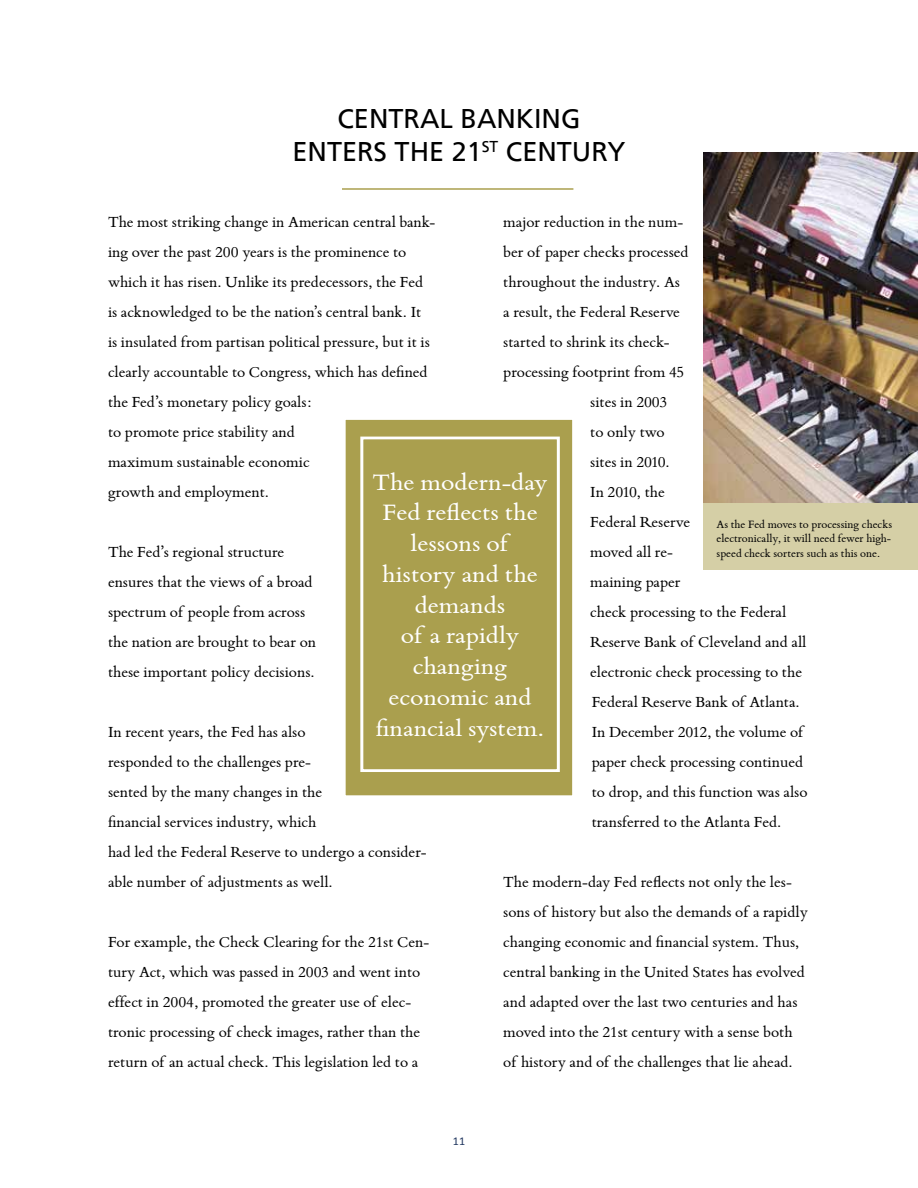
<style>
.page{position:relative;width:918px;height:1188px;background:#fff}
.page>*{position:absolute;margin:0;border:0;box-sizing:border-box;transform-origin:0 0}
.t1{font:27px/33px "Frutiger LT";color:#000;text-align:center}
.t2{font:25.2px/30.8px "Bembo";color:#fff;text-align:center;scale:1.07 1}
.t3{font:16.5px/30px "Bembo";color:#000}
.t4{font:12px/14.5px "Bembo";color:#000;text-align:justify}
.t5{font:12px "Calibri";color:#1f355e}
</style>
<div class="page">
<div style="left:345px;top:419px;width:228px;height:377px;background:#aa9f4e"></div>
<div style="left:344px;top:418px;width:230px;height:379px;border:1px solid #fff"></div>
<div style="left:360px;top:437px;width:200px;height:335px;border:3px solid #fff"></div>
<hr style="left:342px;top:188px;width:231px;height:2px;background:#aa9f4e">
<img style="left:704px;top:152px;width:214px;height:351px">
<div style="left:704px;top:503px;width:214px;height:67px;background:#d5cfa6"></div>
<h1 class="t1" style="left:293px;top:103px;width:334px">CENTRAL BANKING<br>E NTERS THE 21<sup>ST</sup> CENTU RY</h1>
<p class="t3" style="left:108px;top:208px;width:329px">The most striking change in American central bank&shy;ing over the past 200 years is the prominence to which it has risen. Unlike its predecessors, the Fed is acknowledged to be the nation’s central bank. It<br>is insulated from partisan political pressure, but it is clearly accountable to Congress, which has defined the Fed’s monetary policy goals:<br>to promote price stability and<br>maximum sustainable economic<br>growth and employment.</p>
<p class="t3" style="left:503px;top:208px;width:182px">major reduction in the num-</p>
<p class="t3" style="left:503px;top:238px;width:187px">ber of paper checks processed</p>
<p class="t3" style="left:503px;top:268px;width:178px">throughout the industry. As</p>
<p class="t3" style="left:503px;top:298px;width:178px">a result, the Federal Reserve</p>
<p class="t3" style="left:503px;top:328px;width:168px">started to shrink its check-</p>
<p class="t3" style="left:503px;top:358px;width:183px">processing footprint from 45</p>
<p class="t3" style="left:590px;top:388px;width:78px">sites in 2003</p>
<p class="t3" style="left:590px;top:418px;width:76px">to only two</p>
<p class="t3" style="left:590px;top:448px;width:81px">sites in 2010.</p>
<p class="t3" style="left:590px;top:478px;width:76px">In 2010, the</p>
<p class="t3" style="left:590px;top:508px;width:101px">Federal Reserve</p>
<p class="t3" style="left:590px;top:538px;width:84px">moved all re-</p>
<p class="t3" style="left:590px;top:568px;width:92px">maining paper</p>
<p class="t3" style="left:590px;top:598px;width:198px">check processing to the Federal</p>
<p class="t3" style="left:590px;top:627px;width:218px">Reserve Bank of Cleveland and all</p>
<p class="t3" style="left:590px;top:657px;width:213px">electronic check processing to the</p>
<p class="t3" style="left:592px;top:687px;width:210px">Federal Reserve Bank of Atlanta.</p>
<p class="t3" style="left:592px;top:717px;width:213px">In December 2012, the volume of</p>
<p class="t3" style="left:592px;top:747px;width:213px">paper check processing continued</p>
<p class="t3" style="left:592px;top:777px;width:217px">to drop, and this function was also</p>
<p class="t3" style="left:592px;top:807px;width:191px">transferred to the Atlanta Fed.</p>
<h2 class="t2" style="left:373px;top:467px;width:165px">The modern-day<br>Fed reflects the lessons of history and the demands<br>of a rapidly changing economic and financial system.</h2>
<p class="t4" style="left:717px;top:517px;width:177px">As the Fed moves to processing checks electronically, it will need fewer high&shy;speed check sorters such as this one.</p>
<p class="t3" style="left:108px;top:538px;width:210px">The Fed’s regional structure ensures that the views of a broad spectrum of people from across the nation are brought to bear on these important policy decisions.</p>
<p class="t3" style="left:108px;top:717px;width:320px">In recent years, the Fed has also<br>responded to the challenges pre-<br>sented by the many changes in the<br>financial services industry, which<br>had led the Federal Reserve to undergo a consider&shy;able number of adjustments as well.</p>
<p class="t3" style="left:503px;top:867px;width:306px">The modern-day Fed reflects not only the les&shy;sons of history but also the demands of a rapidly changing economic and financial system. Thus, central banking in the United States has evolved and adapted over the last two centuries and has moved into the 21st century with a sense both of history and of the challenges that lie ahead.</p>
<p class="t3" style="left:108px;top:927px;width:323px">For example, the Check Clearing for the 21st Cen&shy;tury Act, which was passed in 2003 and went into effect in 2004, promoted the greater use of elec&shy;tronic processing of check images, rather than the return of an actual check. This legislation led to a</p>
<p class="t5" style="left:453px;top:1134px;width:14px">11</p>
</div>
